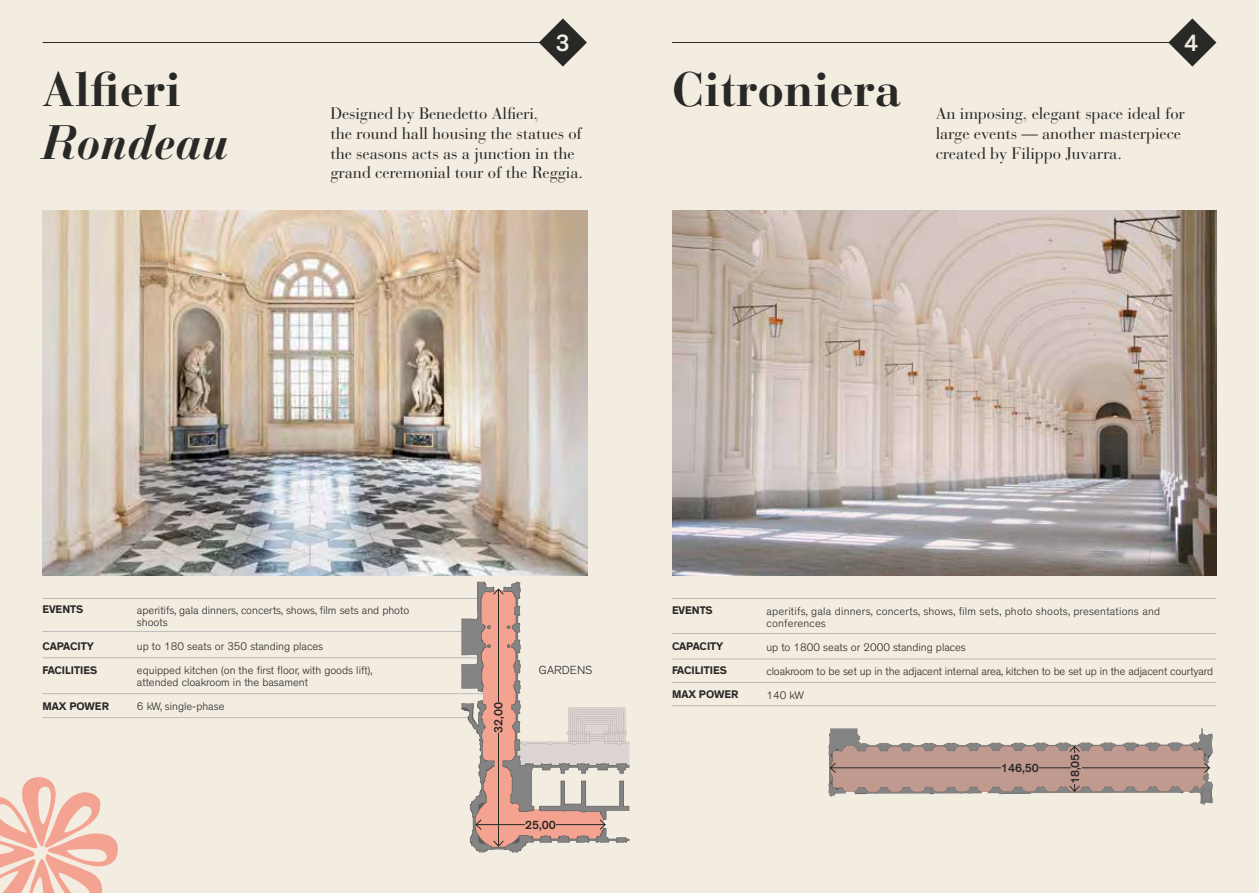
<style>
.page{position:relative;width:1259px;height:893px;background:#f3ece1}
.page>*{position:absolute;margin:0;border:0;box-sizing:border-box;transform-origin:0 0}
.t1{font:700 48px "Bauer Bodoni";color:#282827}
.t2{font:italic 700 48px "Bauer Bodoni";color:#282827}
.t3{font:500 24px "Theinhardt";color:#f3ece1}
.t4{font:16.5px/19.8px "Bauer Bodoni";letter-spacing:-.01em;color:#282827}
.t5{font:500 12px "Theinhardt";color:#282827}
.t6{font:300 12px "Theinhardt";letter-spacing:.01em;color:#282827}
.t7{font:300 11.25px/24px "Theinhardt";color:#282827}
.t8{font:300 11.25px/12px "Theinhardt";letter-spacing:.02em;color:#282827}
.t9{font:700 11.25px/23.7px "Theinhardt";color:#282827}
</style>
<div class="page">
<img style="left:43px;top:211px;width:544px;height:365px">
<img style="left:672px;top:211px;width:544px;height:365px">
<hr style="left:672px;top:42px;width:523px;height:1px;background:#282827">
<hr style="left:43px;top:42px;width:522px;height:1px;background:#282827">
<svg style="left:828px;top:728px;width:385px;height:77px"></svg>
<div style="left:1071px;top:753px;width:10px;height:31px;background:#c19a90"></div>
<hr style="left:672px;top:633px;width:544px;height:1px;background:#bcbcbc">
<hr style="left:672px;top:659px;width:544px;height:1px;background:#bcbcbc">
<hr style="left:672px;top:682px;width:544px;height:1px;background:#bcbcbc">
<hr style="left:672px;top:705px;width:544px;height:1px;background:#bcbcbc">
<hr style="left:672px;top:598px;width:544px;height:1px;background:#bcbcbc">
<hr style="left:43px;top:631px;width:453px;height:1px;background:#bcbcbc">
<hr style="left:43px;top:657px;width:453px;height:1px;background:#bcbcbc">
<hr style="left:43px;top:693px;width:443px;height:1px;background:#bcbcbc">
<hr style="left:43px;top:717px;width:427px;height:1px;background:#bcbcbc">
<hr style="left:43px;top:598px;width:443px;height:1px;background:#bcbcbc">
<svg style="left:461px;top:582px;width:168px;height:271px"></svg>
<div style="left:525px;top:820px;width:31px;height:9px;background:#f4a391"></div>
<svg style="left:0;top:777px;width:118px;height:116px"></svg>
<svg style="left:1169px;top:18px;width:47px;height:49px"></svg>
<svg style="left:539px;top:18px;width:48px;height:49px"></svg>
<h1 class="t1" style="left:43px;top:60px;width:140px">Alfieri</h1>
<h1 class="t2" style="left:43px;top:113px;width:188px">Rondeau</h1>
<h2 class="t3" style="left:556px;top:28px;width:16px">3</h2>
<h2 class="t3" style="left:1184px;top:28px;width:16px">4</h2>
<h1 class="t1" style="left:672px;top:60px;width:231px">Citroniera</h1>
<h3 class="t4" style="left:330px;top:104px;width:254px">Designed by Benedetto Alfieri,<br>the round hall housing the statues of the seasons acts as a junction in the grand ceremonial tour of the Reggia.</h3>
<h3 class="t4" style="left:935px;top:104px;width:251px">An imposing, elegant space ideal for large events — another masterpiece created by Filippo Juvarra.</h3>
<p class="t9" style="left:43px;top:598px;width:42px">EVENTS</p>
<p class="t9" style="left:43px;top:634px;width:57px;line-height:24.2px">CAPACITY<br>FACILITIES</p>
<p class="t9" style="left:43px;top:694px;width:68px">MAX POWER</p>
<p class="t7" style="left:137px;top:604px;width:274px;line-height:12px">aperitifs, gala dinners, concerts, shows, film sets and photo shoots</p>
<p class="t7" style="left:137px;top:634px;width:237px">up to 180 seats or 350 standing places<br>equipped kitchen (on the first floor, with goods lift),</p>
<p class="t7" style="left:137px;top:670px;width:172px">attended cloakroom in the basament<br>6 kW, single-phase</p>
<p class="t5" style="left:491px;top:733px;width:32px;rotate:-90deg">32,00</p>
<p class="t6" style="left:539px;top:663px;width:55px">GARDENS</p>
<p class="t9" style="left:672px;top:598px;width:42px">EVENTS</p>
<p class="t9" style="left:672px;top:635px;width:57px">CAPACITY<br>FACILITIES</p>
<p class="t9" style="left:672px;top:683px;width:68px">MAX POWER</p>
<p class="t8" style="left:766px;top:605px;width:395px">aperitifs, gala dinners, concerts, shows, film sets, photo shoots, presentations and conferences</p>
<p class="t7" style="left:766px;top:635px;width:448px">up to 1800 seats or 2000 standing places<br>cloakroom to be set up in the adjacent internal area, kitchen to be set up in the adjacent courtyard<br>140 kW</p>
<p class="t5" style="left:1001px;top:761px;width:39px">146,50</p>
<p class="t5" style="left:1068px;top:784px;width:32px;rotate:-90deg">18,05</p>
<p class="t5" style="left:525px;top:817px;width:32px">25,00</p>
</div>
